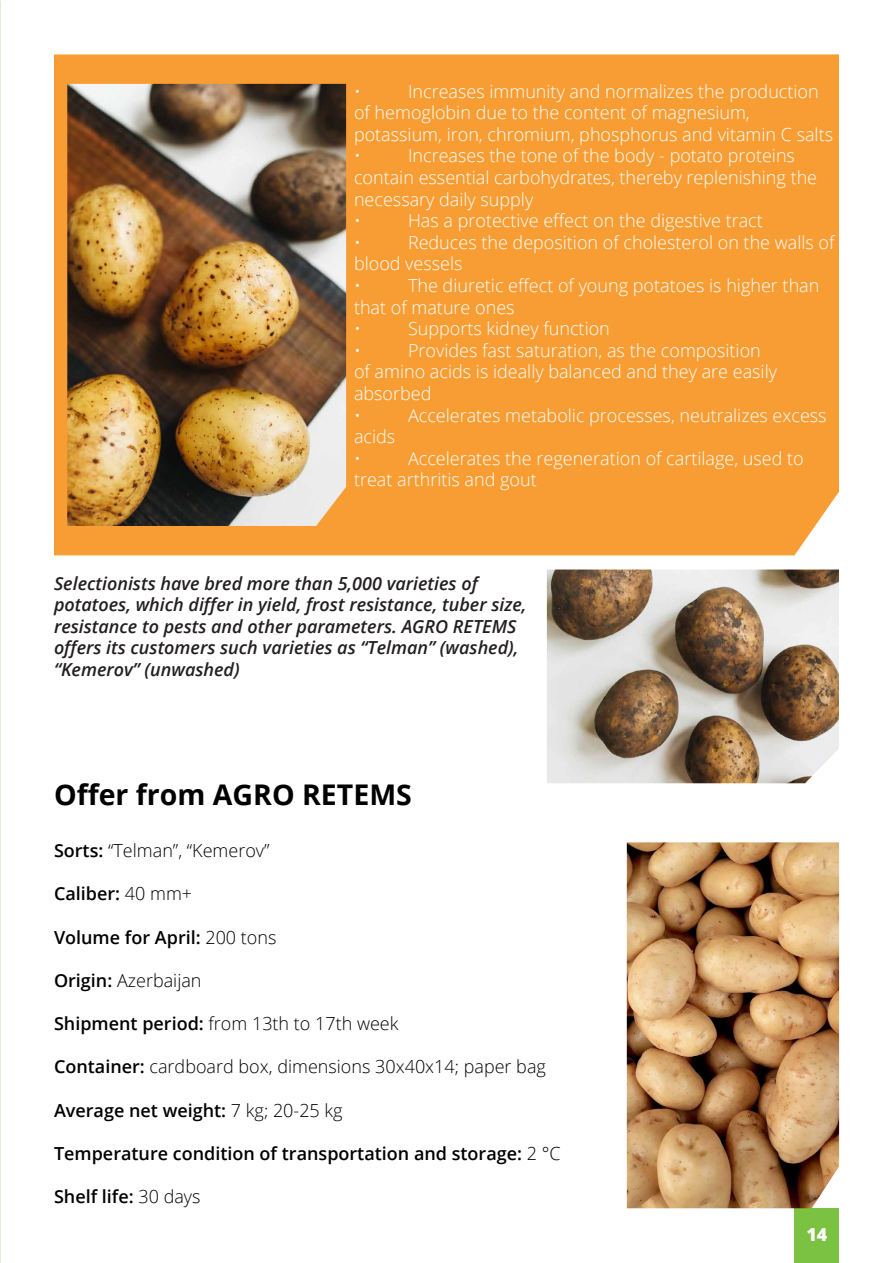
<style>
.page{position:relative;width:893px;height:1263px;background:#fff}
.page>*{position:absolute;margin:0;border:0;box-sizing:border-box;transform-origin:0 0}
.t1{font:700 28.5px "Open Sans";color:#000001}
.t2{font:300 18px/21.6px "Open Sans";color:#fff}
.t3{font:italic 600 18px/21.6px "Open Sans";color:#231f20}
.t4{font:600 18px "Open Sans";color:#000001}
.t5{font:300 18px "Open Sans";color:#000001}
.t6{font:800 18px "Open Sans";color:#fefaf8}
.s1{font-weight:600}
.s2{font-weight:300}
</style>
<div class="page">
<div style="left:54px;top:54px;width:785px;height:501px;background:#f89d33"></div>
<img style="left:67px;top:84px;width:279px;height:442px">
<div style="left:795px;top:1209px;width:44px;height:54px;background:#7bc142"></div>
<img style="left:547px;top:569px;width:292px;height:214px">
<img style="left:627px;top:842px;width:212px;height:366px">
<p class="t2" style="left:354px;top:80px;width:481px;text-indent:54px">Increases immunity and normalizes the production of hemoglobin due to the content of magnesium, potassium, iron, chromium, phosphorus and vitamin C salts</p>
<p class="t2" style="left:354px;top:145px;width:8px">•</p>
<p class="t2" style="left:354px;top:80px;width:8px">•</p>
<p class="t2" style="left:354px;top:145px;width:465px;text-indent:54px">Increases the tone of the body - potato proteins contain essential carbohydrates, thereby replenishing the necessary daily supply</p>
<p class="t2" style="left:354px;top:209px;width:8px">•</p>
<p class="t2" style="left:408px;top:209px;width:356px">Has a protective effect on the digestive tract</p>
<p class="t2" style="left:354px;top:231px;width:8px">•</p>
<p class="t2" style="left:354px;top:231px;width:482px;text-indent:54px">Reduces the deposition of cholesterol on the walls of blood vessels</p>
<p class="t2" style="left:354px;top:274px;width:8px">•</p>
<p class="t2" style="left:354px;top:274px;width:467px;text-indent:54px">The diuretic effect of young potatoes is higher than that of mature ones</p>
<p class="t2" style="left:354px;top:317px;width:8px">•</p>
<p class="t2" style="left:408px;top:317px;width:203px">Supports kidney function</p>
<p class="t2" style="left:354px;top:339px;width:8px">•</p>
<p class="t2" style="left:354px;top:339px;width:424px;text-indent:54px">Provides fast saturation, as the composition of amino acids is ideally balanced and they are easily absorbed</p>
<p class="t2" style="left:354px;top:404px;width:8px">•</p>
<p class="t2" style="left:408px;top:404px;width:420px">Accelerates metabolic processes, neutralizes excess</p>
<p class="t2" style="left:354px;top:425px;width:43px">acids</p>
<p class="t2" style="left:354px;top:447px;width:8px">•</p>
<p class="t2" style="left:354px;top:447px;width:451px;text-indent:54px">Accelerates the regeneration of cartilage, used to treat arthritis and gout</p>
<p class="t3" style="left:54px;top:572px;width:474px">Selectionists have bred more than 5,000 varieties of potatoes, which differ in yield, frost resistance, tuber size, resistance to pests and other parameters. AGRO RETEMS offers its customers such varieties as “Telman” (washed), “Kemerov” (unwashed)</p>
<p class="t1" style="left:54px;top:775px;width:359px">Offer from AGRO RETEMS</p>
<p class="t5" style="left:54px;top:838px;width:217px"><span class="s1">Sorts:</span> “Telman”, “Kemerov”</p>
<p class="t4" style="left:54px;top:881px;width:140px">Caliber: <span class="s2">40 mm+</span></p>
<p class="t4" style="left:54px;top:925px;width:224px">Volume for April: <span class="s2">200 tons</span></p>
<p class="t5" style="left:54px;top:968px;width:149px"><span class="s1">Origin:</span> Azerbaijan</p>
<p class="t5" style="left:54px;top:1011px;width:346px"><span class="s1">Shipment period:</span> from 13th to 17th week</p>
<p class="t5" style="left:54px;top:1054px;width:493px"><span class="s1">Container:</span> cardboard box, dimensions 30х40х14; paper bag</p>
<p class="t4" style="left:54px;top:1097px;width:290px">Average net weight: <span class="s2">7 kg; 20-25 kg</span></p>
<p class="t4" style="left:54px;top:1141px;width:508px">Temperature condition of transportation and storage: <span class="s2">2 °C</span></p>
<p class="t4" style="left:54px;top:1184px;width:148px">Shelf life: <span class="s2">30 days</span></p>
<p class="t6" style="left:806px;top:1220px;width:23px">14</p>
</div>
